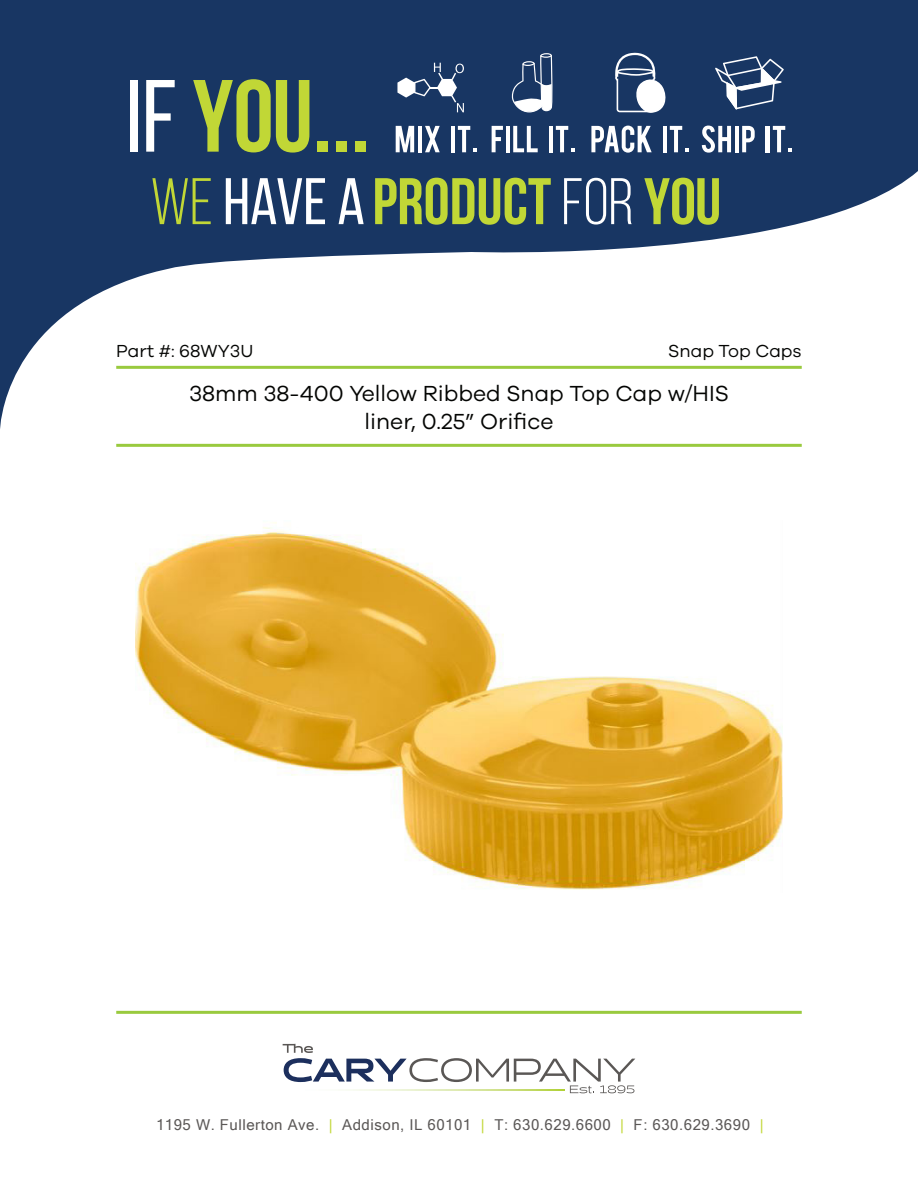
<style>
.page{position:relative;width:918px;height:1188px;background:#fff}
.page>*{position:absolute;margin:0;border:0;box-sizing:border-box;transform-origin:0 0}
.t1{font:22.5px/28.5px "Galano Grotesque";color:#040503;text-align:center}
.t2{font:18px "Galano Grotesque";color:#040503}
.t3{font:15px "Microsoft Sans Serif";letter-spacing:.035em;color:#5b5857}
.t4{font:15px "Microsoft Sans Serif";color:#c1d736}
</style>
<div class="page">
<svg style="left:0;top:0;width:918px;height:429px;fill:#183663"></svg>
<div style="left:130px;top:80px;width:8px;height:72px;background:#fff"></div>
<svg style="left:146px;top:80px;width:29px;height:72px"></svg>
<svg style="left:193px;top:79px;width:116px;height:74px;background:#6f894b"></svg>
<div style="left:317px;top:141px;width:11px;height:11px;background:#c1d736"></div>
<div style="left:336px;top:141px;width:11px;height:11px;background:#c1d736"></div>
<div style="left:355px;top:141px;width:11px;height:11px;background:#c1d736"></div>
<svg style="left:152px;top:178px;width:59px;height:46px;background:#466256"></svg>
<svg style="left:226px;top:178px;width:99px;height:46px"></svg>
<svg style="left:339px;top:178px;width:25px;height:46px"></svg>
<svg style="left:375px;top:178px;width:176px;height:47px;background:#728c4a"></svg>
<svg style="left:564px;top:178px;width:68px;height:47px"></svg>
<svg style="left:644px;top:178px;width:75px;height:47px;background:#718a4b"></svg>
<svg style="left:614px;top:52px;width:52px;height:61px"></svg>
<svg style="left:397px;top:63px;width:67px;height:49px"></svg>
<svg style="left:715px;top:56px;width:69px;height:53px"></svg>
<svg style="left:511px;top:53px;width:42px;height:60px"></svg>
<svg style="left:396px;top:126px;width:18px;height:26px"></svg>
<hr style="left:418px;top:126px;width:4px;height:26px;background:#fff">
<svg style="left:425px;top:126px;width:15px;height:26px"></svg>
<hr style="left:451px;top:126px;width:4px;height:26px;background:#fff">
<svg style="left:458px;top:126px;width:19px;height:26px"></svg>
<svg style="left:492px;top:126px;width:11px;height:26px"></svg>
<hr style="left:506px;top:126px;width:4px;height:26px;background:#fff">
<svg style="left:513px;top:126px;width:25px;height:26px"></svg>
<hr style="left:549px;top:126px;width:4px;height:26px;background:#fff">
<svg style="left:556px;top:126px;width:19px;height:26px"></svg>
<svg style="left:591px;top:126px;width:61px;height:27px"></svg>
<hr style="left:663px;top:126px;width:4px;height:26px;background:#fff">
<svg style="left:670px;top:126px;width:19px;height:26px"></svg>
<svg style="left:702px;top:126px;width:29px;height:27px"></svg>
<hr style="left:735px;top:126px;width:4px;height:26px;background:#fff">
<svg style="left:742px;top:126px;width:13px;height:26px"></svg>
<hr style="left:766px;top:126px;width:4px;height:26px;background:#fff">
<svg style="left:773px;top:126px;width:19px;height:26px"></svg>
<hr style="left:116px;top:366px;width:686px;height:3px;background:#99ca3e">
<hr style="left:116px;top:444px;width:686px;height:3px;background:#99ca3e">
<hr style="left:116px;top:1011px;width:686px;height:3px;background:#99ca3e">
<svg style="left:283px;top:1044px;width:352px;height:49px"></svg>
<img style="left:284px;top:1089px;width:281px;height:2px">
<img style="left:136px;top:522px;width:646px;height:368px">
<p class="t2" style="left:116px;top:340px;width:139px">Part #: 68WY3U</p>
<p class="t2" style="left:668px;top:340px;width:135px">Snap Top Caps</p>
<p class="t1" style="left:189px;top:378px;width:541px">38mm 38-400 Yellow Ribbed Snap Top Cap w/HIS liner, 0.25” Orifice</p>
<p class="t4" style="left:329px;top:1115px;width:5px">|</p>
<p class="t4" style="left:481px;top:1115px;width:5px">|</p>
<p class="t4" style="left:620px;top:1115px;width:5px">|</p>
<p class="t4" style="left:760px;top:1115px;width:5px">|</p>
<p class="t3" style="left:156px;top:1115px;width:165px">1195 W. Fullerton Ave.</p>
<p class="t3" style="left:342px;top:1115px;width:131px">Addison, IL 60101</p>
<p class="t3" style="left:494px;top:1115px;width:118px">T: 630.629.6600</p>
<p class="t3" style="left:634px;top:1115px;width:118px">F: 630.629.3690</p>
</div>
